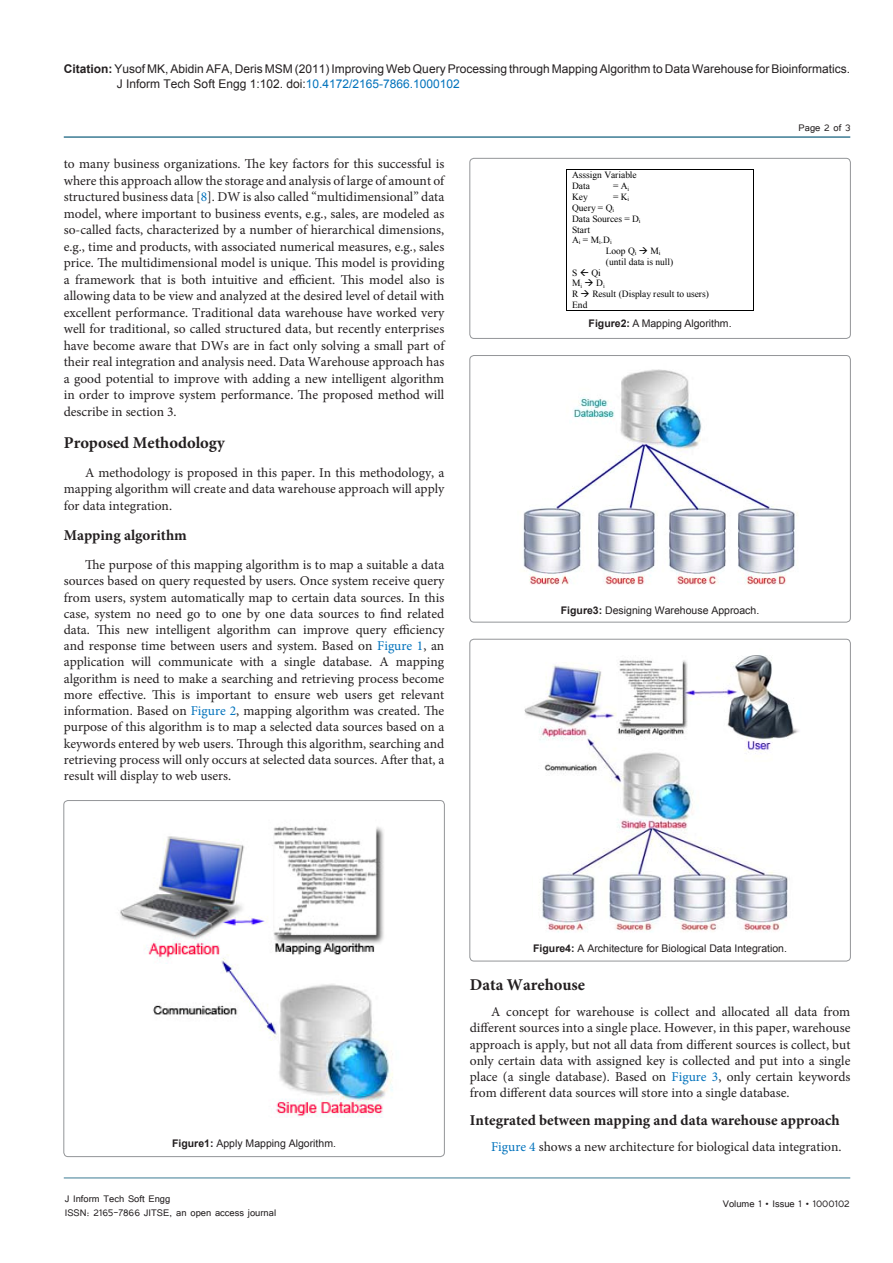
<style>
.page{position:relative;width:893px;height:1263px;background:#fff}
.page>*{position:absolute;margin:0;border:0;box-sizing:border-box;transform-origin:0 0}
.heading_1{font:700 16.5px "Minion Pro";color:#231f20}
.t1{font:700 15px "Minion Pro";color:#231f20}
.t2{font:13.5px/16.2px "Minion Pro";color:#231f20;text-align:justify}
.t3{font:12px/15px "Arial";color:#231f20}
.t4{font:12px "Tunga";color:#231f20}
.t5{font:10.5px "Arial";color:#231f20}
.t6{font:9.45px/10.8px "Times New Roman";color:#000}
.s1{font-weight:700}
.s2{color:#0072bc}
</style>
<div class="page">
<hr style="left:64px;top:1178px;width:786px;height:1px;background:#3c7b93">
<hr style="left:64px;top:136px;width:786px;height:2px;background:#3c7b93">
<div style="left:64px;top:800px;width:380px;height:357px;border:1px solid #939598;border-radius:4px"></div>
<img style="left:120px;top:826px;width:273px;height:292px">
<div style="left:470px;top:158px;width:380px;height:180px;border:1px solid #939598;border-radius:4px"></div>
<hr style="left:567px;top:170px;width:186px;height:1px;background:#000">
<hr style="left:567px;top:170px;width:1px;height:141px;background:#000">
<hr style="left:567px;top:311px;width:186px;height:1px;background:#000">
<hr style="left:753px;top:170px;width:1px;height:141px;background:#000">
<div style="left:470px;top:355px;width:380px;height:267px;border:1px solid #939598;border-radius:4px"></div>
<img style="left:523px;top:369px;width:275px;height:216px">
<div style="left:470px;top:639px;width:380px;height:322px;border:1px solid #939598;border-radius:4px"></div>
<img style="left:524px;top:655px;width:275px;height:278px">
<p class="t3" style="left:117px;top:61px;width:735px;text-indent:-53px"><span class="s1">Citation:</span> Yusof MK, Abidin AFA, Deris MSM (2011) Improving Web Query Processing through Mapping Algorithm to Data Warehouse for Bioinformatics.<br>J Inform Tech Soft Engg 1:102. doi:<span class="s2">10.4172/2165-7866.1000102</span></p>
<p class="t4" style="left:799px;top:120px;width:53px">Page 2 of 3</p>
<p class="t2" style="left:64px;top:156px;width:382px">to many business organizations. The key factors for this successful is where this approach allow the storage and analysis of large of amount of structured business data [<span class="s2">8</span>]. DW is also called “multidimensional” data model, where important to business events, e.g., sales, are modeled as so-called facts, characterized by a number of hierarchical dimensions, e.g., time and products, with associated numerical measures, e.g., sales price. The multidimensional model is unique. This model is providing a framework that is both intuitive and efficient. This model also is allowing data to be view and analyzed at the desired level of detail with excellent performance. Traditional data warehouse have worked very well for traditional, so called structured data, but recently enterprises have become aware that DWs are in fact only solving a small part of their real integration and analysis need. Data Warehouse approach has a good potential to improve with adding a new intelligent algorithm in order to improve system performance. The proposed method will describe in section 3.</p>
<p class="heading_1" style="left:64px;top:431px;width:162px">Proposed Methodology</p>
<p class="t2" style="left:64px;top:465px;width:382px;text-indent:21px">A methodology is proposed in this paper. In this methodology, a mapping algorithm will create and data warehouse approach will apply for data integration.</p>
<p class="t1" style="left:64px;top:525px;width:125px">Mapping algorithm</p>
<p class="t2" style="left:64px;top:557px;width:382px;text-indent:21px">The purpose of this mapping algorithm is to map a suitable a data sources based on query requested by users. Once system receive query from users, system automatically map to certain data sources. In this case, system no need go to one by one data sources to find related data. This new intelligent algorithm can improve query efficiency and response time between users and system. Based on <span class="s2">Figure 1</span>, an application will communicate with a single database. A mapping algorithm is need to make a searching and retrieving process become more effective. This is important to ensure web users get relevant information. Based on <span class="s2">Figure 2</span>, mapping algorithm was created. The purpose of this algorithm is to map a selected data sources based on a keywords entered by web users. Through this algorithm, searching and retrieving process will only occurs at selected data sources. After that, a result will display to web users.</p>
<p class="t6" style="left:572px;top:170px;width:66px">Asssign Variable<br>Data</p>
<p class="t6" style="left:613px;top:180px;width:18px">= A<sub>i</sub></p>
<p class="t6" style="left:572px;top:191px;width:17px">Key</p>
<p class="t6" style="left:613px;top:191px;width:18px">= K<sub>i</sub></p>
<p class="t6" style="left:572px;top:202px;width:44px">Query = Q<sub>i</sub></p>
<p class="t6" style="left:572px;top:213px;width:70px">Data Sources = D<sub>i</sub></p>
<p class="t6" style="left:572px;top:224px;width:19px">Start</p>
<p class="t6" style="left:572px;top:234px;width:41px">A<sub>i</sub> = M<sub>i</sub>.D<sub>i</sub></p>
<p class="t6" style="left:606px;top:245px;width:56px">Loop Q<sub>i</sub> → M<sub>i</sub></p>
<p class="t6" style="left:606px;top:256px;width:69px">(until data is null)</p>
<p class="t6" style="left:572px;top:267px;width:7px">S</p>
<p class="t6" style="left:572px;top:267px;width:138px;text-indent:19px">Qi<br>M<sub>i</sub> → D<sub>i<br></sub>R → Result (Display result to users)<br>End</p>
<p class="t5" style="left:589px;top:317px;width:144px"><span class="s1">Figure2:</span> A Mapping Algorithm.</p>
<p class="t5" style="left:561px;top:604px;width:200px"><span class="s1">Figure3:</span> Designing Warehouse Approach.</p>
<p class="t5" style="left:172px;top:1136px;width:165px"><span class="s1">Figure1:</span> Apply Mapping Algorithm.</p>
<p class="t4" style="left:65px;top:1190px;width:107px">J Inform Tech Soft Engg</p>
<p class="t4" style="left:65px;top:1205px;width:213px">ISSN: 2165-7866 JITSE, an open access journal</p>
<p class="t5" style="left:533px;top:941px;width:255px"><span class="s1">Figure4:</span> A Architecture for Biological Data Integration.</p>
<p class="heading_1" style="left:470px;top:973px;width:117px">Data Warehouse</p>
<p class="t2" style="left:470px;top:1004px;width:382px;text-indent:21px">A concept for warehouse is collect and allocated all data from different sources into a single place. However, in this paper, warehouse approach is apply, but not all data from different sources is collect, but only certain data with assigned key is collected and put into a single place (a single database). Based on <span class="s2">Figure 3</span>, only certain keywords from different data sources will store into a single database.</p>
<p class="t1" style="left:470px;top:1109px;width:371px">Integrated between mapping and data warehouse approach</p>
<p class="t2" style="left:491px;top:1138px;width:352px"><span class="s2">Figure 4</span> shows a new architecture for biological data integration.</p>
<p class="t4" style="left:723px;top:1196px;width:129px">Volume 1 • Issue 1 • 1000102</p>
</div>
